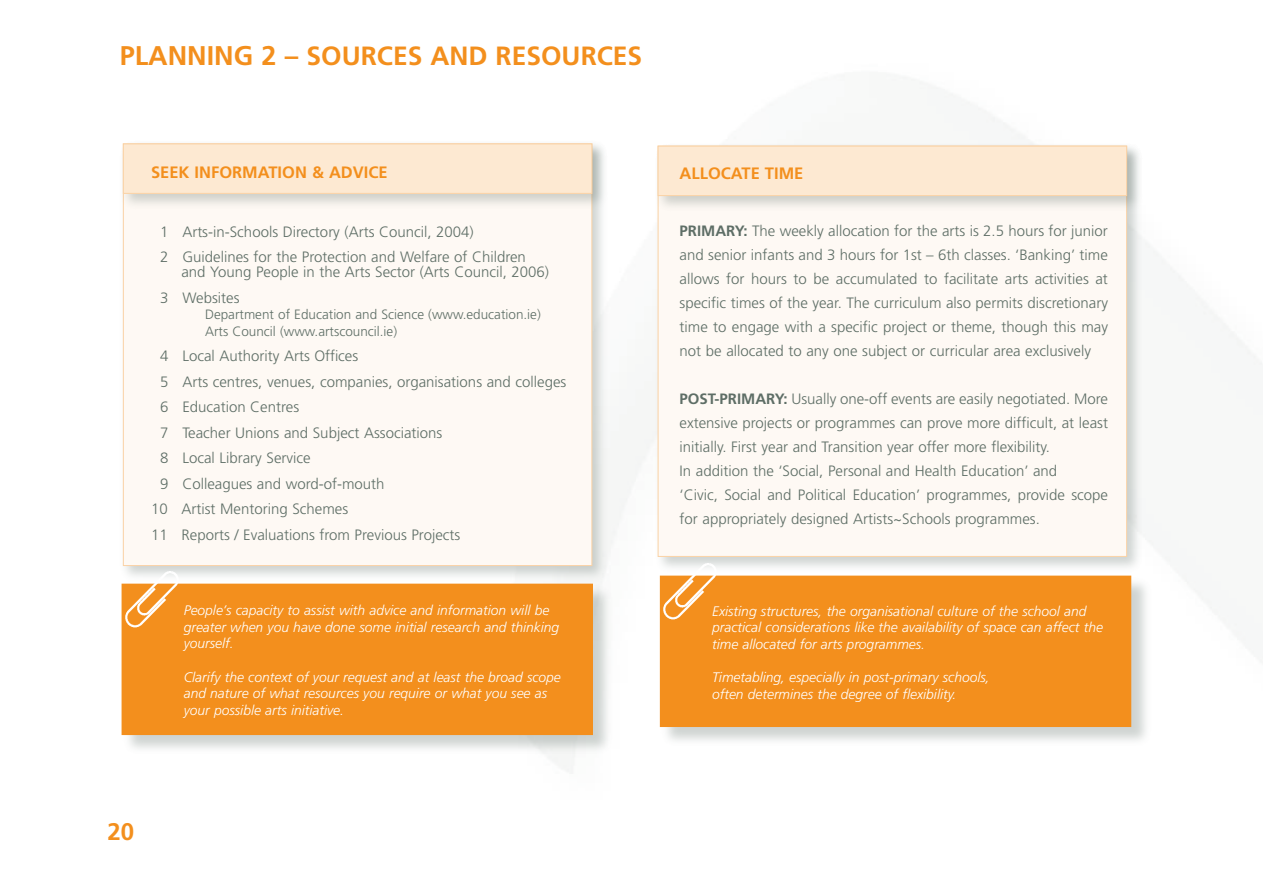
<style>
.page{position:relative;width:1263px;height:893px;background:#fff}
.page>*{position:absolute;margin:0;border:0;box-sizing:border-box;transform-origin:0 0}
.t1{font:700 26.4px "Frutiger";color:#f38f1d}
.t2{font:700 24px "Frutiger";color:#f38f1d}
.t3{font:700 16.5px "Frutiger";color:#f38f1d}
.t4{font:300 15px/24px "Frutiger";color:#5e6e66}
.t5{font:700 15px "Frutiger";color:#5e6e66}
.t6{font:italic 300 13.8px/16.6px "Frutiger";color:#fff}
.t7{font:300 13.5px/16.5px "Frutiger";color:#5e6e66}
.s1{font-size:27px}
.s2{font-weight:700}
</style>
<div class="page">
<div style="left:118px;top:138px;width:492px;height:445px;background:#5e6e66;opacity:.3"></div>
<div style="left:123px;top:144px;width:469px;height:422px;background:#fef9f4"></div>
<div style="left:119px;top:140px;width:491px;height:71px;background:#5e6e66;opacity:.3"></div>
<div style="left:123px;top:144px;width:469px;height:49px;background:#fde9d2"></div>
<div style="left:123px;top:144px;width:469px;height:50px;border:1px solid #fad2a5"></div>
<div style="left:654px;top:142px;width:490px;height:432px;background:#5e6e66;opacity:.3"></div>
<div style="left:658px;top:146px;width:468px;height:410px;background:#fef9f4"></div>
<div style="left:654px;top:142px;width:490px;height:71px;background:#5e6e66;opacity:.3"></div>
<div style="left:658px;top:146px;width:468px;height:50px;background:#fde9d2"></div>
<div style="left:658px;top:146px;width:469px;height:50px;border:1px solid #fad2a5"></div>
<div style="left:122px;top:584px;width:493px;height:171px;background:#5e6e66;opacity:.3"></div>
<div style="left:122px;top:584px;width:470px;height:150px;background:#f38f1d"></div>
<div style="left:122px;top:584px;width:471px;height:151px;border:1px solid #f38f1d"></div>
<img style="left:118px;top:565px;width:70px;height:64px">
<div style="left:660px;top:576px;width:493px;height:171px;background:#5e6e66;opacity:.3"></div>
<div style="left:660px;top:576px;width:471px;height:150px;background:#f38f1d"></div>
<div style="left:660px;top:576px;width:471px;height:151px;border:1px solid #f38f1d"></div>
<img style="left:656px;top:557px;width:71px;height:64px">
<h1 class="t1" style="left:120px;top:40px;width:524px"><span class="s1">PLANNING 2 –</span> SOURCES AND RESOURCES</h1>
<p class="t3" style="left:151px;top:162px;width:118px">SEE K INFORMATION</p>
<p class="t3" style="left:312px;top:162px;width:28px">&amp; ADVICE</p>
<p class="t4" style="left:160px;top:219px;width:367px;line-height:25.5px">1 Arts-in-Schools Directory (Arts Council, 2004)<br>2 Guidelines for the Protection and Welfare of Children</p>
<p class="t4" style="left:160px;top:259px;width:390px;line-height:25.5px;text-indent:21px">and Young People in the Arts Sector (Arts Council, 2006)<br>3 Websites</p>
<p class="t7" style="left:205px;top:306px;width:337px">Department of Education and Science (www.education.ie)<br>Arts Council (www.artscouncil.ie)</p>
<p class="t4" style="left:160px;top:344px;width:200px">4 Local Authority Arts Offices</p>
<p class="t4" style="left:160px;top:369px;width:408px">5 Arts centres, venues, companies, organisations and colleges</p>
<p class="t4" style="left:160px;top:395px;width:140px">6 Education Centres</p>
<p class="t4" style="left:160px;top:420px;width:284px">7 Teacher Unions and Subject Associations</p>
<p class="t4" style="left:160px;top:446px;width:152px">8 Local Library Service</p>
<p class="t4" style="left:160px;top:471px;width:226px">9 Colleagues and word-of-mouth</p>
<p class="t4" style="left:151px;top:497px;width:199px">10 Artist Mentoring Schemes</p>
<p class="t4" style="left:151px;top:522px;width:311px">11 Reports / Evaluations from Previous Projects</p>
<p class="t6" style="left:184px;top:602px;width:377px">People’s capacity to assist with advice and information will be greater when you have done some initial research and thinking yourself.</p>
<p class="t6" style="left:184px;top:668px;width:379px">Clarify the context of your request and at least the broad scope and nature of what resources you require or what you see as your possible arts initiative.</p>
<p class="t3" style="left:680px;top:163px;width:11px">ALLOCATE</p>
<p class="t3" style="left:765px;top:163px;width:38px">TIME</p>
<p class="t4" style="left:680px;top:219px;width:430px;text-align:justify"><span class="s2">PRI MARY:</span> The weekly allocation for the arts is 2.5 hours for junior and senior infants and 3 hours for 1st – 6th classes. ‘Banking’ time allows for hours to be accumulated to facilitate arts activities at specific times of the year. The curriculum also permits discretionary time to engage with a specific project or theme, though this may not be allocated to any one subject or curricular area exclusively</p>
<p class="t5" style="left:680px;top:390px;width:10px">POST</p>
<p class="t4" style="left:680px;top:387px;width:430px;text-indent:35px"><span class="s2">-PRI MARY:</span> Usually one-off events are easily negotiated. More extensive projects or programmes can prove more difficult, at least initially. First year and Transition year offer more flexibility.<br>In addition the ‘Social, Personal and Health Education’ and<br>‘Civic, Social and Political Education’ programmes, provide scope for appropriately designed Artists~Schools programmes.</p>
<p class="t6" style="left:712px;top:602px;width:392px">Existing structures, the organisational culture of the school and practical considerations like the availability of space can affect the time allocated for arts programmes.</p>
<p class="t6" style="left:712px;top:669px;width:279px">Timetabling, especially in post-primary schools, often determines the degree of flexibility.</p>
<h2 class="t2" style="left:108px;top:817px;width:28px">20</h2>
</div>
